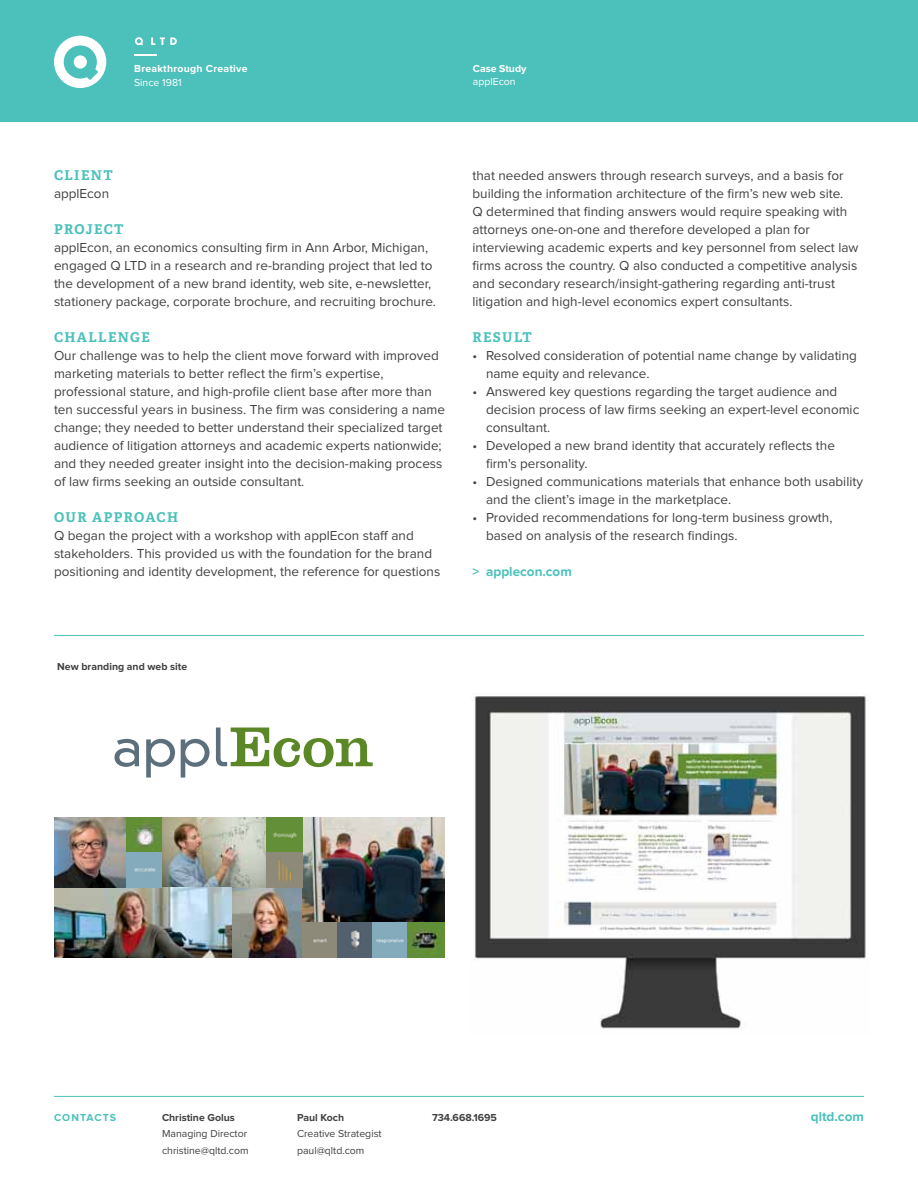
<style>
.page{position:relative;width:918px;height:1188px;background:#fff}
.page>*{position:absolute;margin:0;border:0;box-sizing:border-box;transform-origin:0 0}
.t1{font:13.5px/18px "Proxima Nova";color:#414042}
.t2{font:700 13.5px "Adelle Basic";letter-spacing:.1em;color:#4cc1bb}
.t3{font:700 13.5px "Proxima Nova";color:#4cc1bb}
.t4{font:10.5px "Proxima Nova";color:#414042}
.t5{font:700 10.5px "Proxima Nova";color:#414042}
.t6{font:700 10.5px "Proxima Nova";letter-spacing:.025em;color:#fff}
.t7{font:10.5px "Proxima Nova";color:#fff}
.t8{font:700 10.5px "Proxima Nova";letter-spacing:.1em;color:#4cc1bb}
</style>
<div class="page">
<div style="left:0;top:0;width:918px;height:122px;background:#4cc1bb"></div>
<svg style="left:54px;top:36px;width:52px;height:52px"></svg>
<svg style="left:135px;top:54px;width:22px;height:1px"></svg>
<svg style="left:151px;top:37px;width:26px;height:8px"></svg>
<svg style="left:135px;top:37px;width:8px;height:8px"></svg>
<img style="left:232px;top:887px;width:70px;height:71px">
<img style="left:162px;top:817px;width:105px;height:70px">
<img style="left:302px;top:817px;width:143px;height:106px">
<img style="left:54px;top:887px;width:178px;height:71px">
<svg style="left:267px;top:817px;width:35px;height:35px"></svg>
<svg style="left:267px;top:852px;width:35px;height:35px"></svg>
<div style="left:302px;top:923px;width:35px;height:35px;background:#8d8a79"></div>
<svg style="left:337px;top:923px;width:35px;height:35px"></svg>
<svg style="left:372px;top:923px;width:35px;height:35px"></svg>
<svg style="left:407px;top:923px;width:38px;height:35px"></svg>
<img style="left:54px;top:817px;width:73px;height:70px">
<svg style="left:127px;top:817px;width:35px;height:35px"></svg>
<svg style="left:127px;top:852px;width:35px;height:35px"></svg>
<img style="left:474px;top:696px;width:392px;height:333px">
<svg style="left:114px;top:739px;width:25px;height:28px"></svg>
<svg style="left:146px;top:739px;width:29px;height:39px"></svg>
<svg style="left:181px;top:739px;width:29px;height:39px"></svg>
<svg style="left:216px;top:728px;width:157px;height:39px"></svg>
<hr style="left:54px;top:635px;width:810px;height:1px;background:#4cc1bb">
<hr style="left:54px;top:1096px;width:810px;height:1px;background:#4cc1bb">
<p class="t6" style="left:134px;top:64px;width:115px">Breakthrough Creative</p>
<p class="t7" style="left:134px;top:77px;width:49px">Since 1981</p>
<p class="t6" style="left:473px;top:63px;width:55px">Case Study</p>
<p class="t7" style="left:473px;top:77px;width:44px">applEcon</p>
<p class="t2" style="left:54px;top:167px;width:60px">CLIENT</p>
<p class="t1" style="left:54px;top:185px;width:57px">applEcon</p>
<p class="t2" style="left:54px;top:221px;width:71px">PROJECT</p>
<p class="t1" style="left:54px;top:239px;width:384px">applEcon, an economics consulting firm in Ann Arbor, Michigan, engaged Q LTD in a research and re-branding project that led to the development of a new brand identity, web site, e-newsletter, stationery package, corporate brochure, and recruiting brochure.</p>
<p class="t2" style="left:54px;top:329px;width:97px">CHALLENGE</p>
<p class="t1" style="left:54px;top:347px;width:393px">Our challenge was to help the client move forward with improved marketing materials to better reflect the firm’s expertise, professional stature, and high-profile client base after more than ten successful years in business. The firm was considering a name change; they needed to better understand their specialized target audience of litigation attorneys and academic experts nationwide; and they needed greater insight into the decision-making process of law firms seeking an outside consultant.</p>
<p class="t2" style="left:54px;top:509px;width:50px">OUR APP</p>
<p class="t2" style="left:124px;top:509px;width:56px">ROACH</p>
<p class="t1" style="left:54px;top:527px;width:388px">Q began the project with a workshop with applEcon staff and stakeholders. This provided us with the foundation for the brand positioning and identity development, the reference for questions</p>
<p class="t1" style="left:472px;top:167px;width:388px">that needed answers through research surveys, and a basis for building the information architecture of the firm’s new web site.<br>Q determined that finding answers would require speaking with attorneys one-on-one and therefore developed a plan for interviewing academic experts and key personnel from select law firms across the country. Q also conducted a competitive analysis and secondary research/insight-gathering regarding anti-trust litigation and high-level economics expert consultants.</p>
<p class="t2" style="left:472px;top:329px;width:61px">RESULT</p>
<p class="t1" style="left:486px;top:347px;width:372px;text-indent:-14px">• Resolved consideration of potential name change by validating name equity and relevance.</p>
<p class="t1" style="left:486px;top:383px;width:375px;text-indent:-14px">• Answered key questions regarding the target audience and decision process of law firms seeking an expert-level economic consultant.</p>
<p class="t1" style="left:486px;top:437px;width:350px;text-indent:-14px">• Developed a new brand identity that accurately reflects the firm's personality.</p>
<p class="t1" style="left:486px;top:473px;width:379px;text-indent:-14px">• Designed communications materials that enhance both usability and the client’s image in the marketplace.</p>
<p class="t1" style="left:486px;top:509px;width:348px;text-indent:-14px">• Provided recommendations for long-term business growth, based on analysis of the research findings.</p>
<p class="t3" style="left:472px;top:565px;width:101px">&gt; applecon.com</p>
<p class="t5" style="left:57px;top:662px;width:132px">New branding and web site</p>
<p class="t8" style="left:54px;top:1113px;width:62px">Contacts</p>
<p class="t5" style="left:162px;top:1113px;width:74px">Christine Golus</p>
<p class="t5" style="left:297px;top:1113px;width:49px">Paul Koch</p>
<p class="t5" style="left:432px;top:1113px;width:66px">734.668.1695</p>
<p class="t3" style="left:811px;top:1110px;width:55px">qltd.com</p>
<p class="t4" style="left:162px;top:1129px;width:87px">Managing Director</p>
<p class="t4" style="left:297px;top:1129px;width:86px">Creative Strategist</p>
<p class="t4" style="left:162px;top:1146px;width:88px">christine@qltd.com</p>
<p class="t4" style="left:297px;top:1146px;width:69px">paul@qltd.com</p>
</div>
